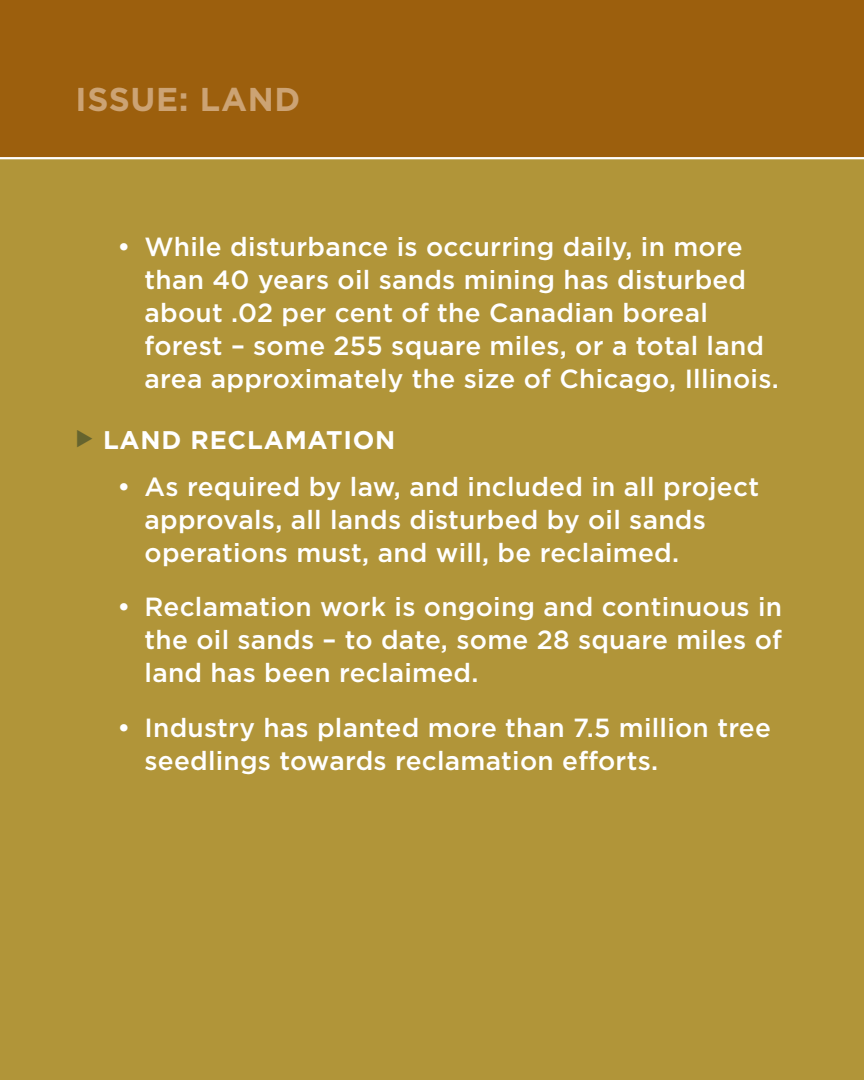
<style>
.page{position:relative;width:864px;height:1080px;background:#b19539}
.page>*{position:absolute;margin:0;border:0;box-sizing:border-box;transform-origin:0 0}
.issue_-_small_header{font:700 33px "Gotham";letter-spacing:.02em;color:#cca374}
.bullets_-_body_conte{font:500 26.4px/33px "Gotham";letter-spacing:.01em;color:#fff}
.sub_heading_bullet{font:700 25.5px "Gotham";letter-spacing:.03em;color:#fff}
.s1{color:#66642e}
</style>
<div class="page">
<div style="left:0;top:0;width:864px;height:159px;background:#9c5f0d"></div>
<hr style="left:0;top:157px;width:864px;height:2px;background:#fff">
<p class="issue_-_small_header" style="left:76px;top:77px;width:226px">ISSUE: LAND</p>
<p class="bullets_-_body_conte" style="left:145px;top:230px;width:636px;text-indent:-27px">• While disturbance is occurring daily, in more than 40 years oil sands mining has disturbed about .02 per cent of the Canadian boreal forest – some 255 square miles, or a total land area approximately the size of Chicago, Illinois.</p>
<p class="sub_heading_bullet" style="left:76px;top:423px;width:321px"><span class="s1">◆</span> LAND RECLAMATION</p>
<p class="bullets_-_body_conte" style="left:145px;top:469px;width:616px;text-indent:-27px">• As required by law, and included in all project approvals, all lands disturbed by oil sands operations must, and will, be reclaimed.</p>
<p class="bullets_-_body_conte" style="left:145px;top:590px;width:639px;text-align:justify;text-indent:-27px">• Reclamation work is ongoing and continuous in the oil sands – to date, some 28 square miles of land has been reclaimed.</p>
<p class="bullets_-_body_conte" style="left:145px;top:711px;width:628px;text-indent:-27px">• Industry has planted more than 7.5 million tree seedlings towards reclamation efforts.</p>
</div>
